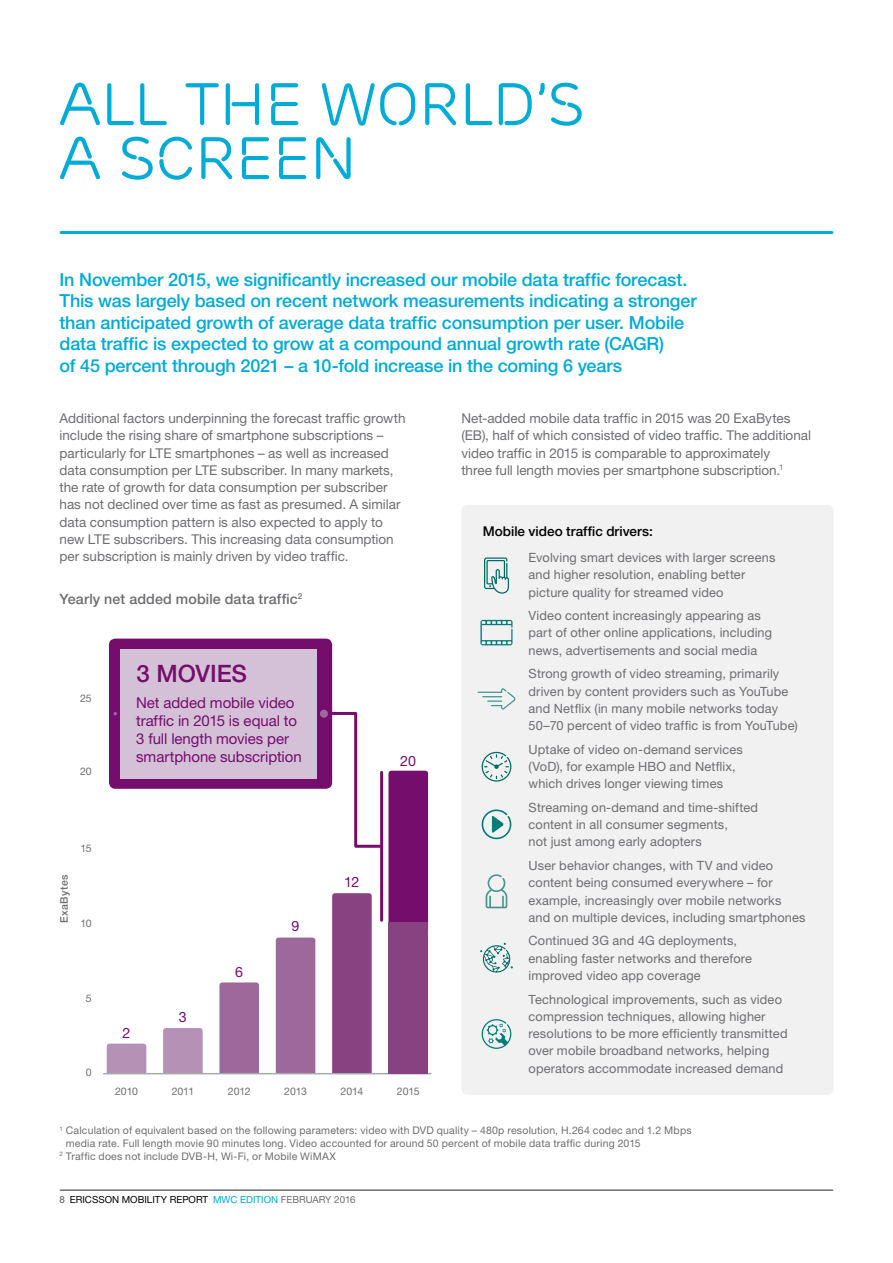
<style>
.page{position:relative;width:893px;height:1263px;background:#fff}
.page>*{position:absolute;margin:0;border:0;box-sizing:border-box;transform-origin:0 0}
.t1{font:60px/54px "Ericsson Capital";letter-spacing:-.01em;color:#00abd6}
.t2{font:500 24px "Ericsson Sans";letter-spacing:-.005em;color:#750d6c}
.t3{font:500 18px/21.6px "Ericsson Sans";letter-spacing:-.01em;color:#00abd6}
.t4{font:15px/18px "Ericsson Sans";letter-spacing:-.005em;color:#750d6c}
.t5{font:500 14.25px "Ericsson Sans";letter-spacing:.01em;color:#6d6e71}
.t6{font:14.25px "Ericsson Sans";color:#750d6c}
.t7{font:13.5px/17.2px "Ericsson Sans";color:#6d6e71}
.t8{font:500 13.5px "Ericsson Sans";color:#000}
.t9{font:12.75px/17.2px "Ericsson Sans";letter-spacing:.01em;color:#6d6e71}
.t10{font:10.5px "Ericsson Sans";letter-spacing:.015em;color:#6d6e71}
.t11{font:500 10.5px "Ericsson Sans";letter-spacing:.025em;color:#6d6e71}
.t12{font:9.75px "Ericsson Sans";color:#000}
.s1{font-weight:500;color:#6d6e71}
.s2{color:#00abd6}
.s3{color:#6d6e71}
</style>
<div class="page">
<hr style="left:60px;top:1189px;width:773px;height:2px;background:#6d6e71">
<div style="left:461px;top:505px;width:372px;height:590px;background:#f1f1f2;border-radius:6px"></div>
<div style="left:109px;top:639px;width:223px;height:150px;background:#750d6c;border-radius:6px"></div>
<div style="left:121px;top:649px;width:196px;height:129px;background:#d4c1d7"></div>
<div style="left:320px;top:710px;width:8px;height:8px;background:#9d699a;border-radius:50%"></div>
<hr style="left:61px;top:231px;width:771px;height:3px;background:#00abd6">
<svg style="left:482px;top:752px;width:29px;height:30px"></svg>
<svg style="left:482px;top:1019px;width:29px;height:30px"></svg>
<svg style="left:484px;top:557px;width:25px;height:37px"></svg>
<svg style="left:477px;top:688px;width:38px;height:21px"></svg>
<svg style="left:486px;top:874px;width:21px;height:34px"></svg>
<svg style="left:480px;top:943px;width:33px;height:29px"></svg>
<svg style="left:482px;top:809px;width:29px;height:30px"></svg>
<svg style="left:480px;top:620px;width:32px;height:25px"></svg>
<svg style="left:107px;top:1043px;width:39px;height:30px"></svg>
<div style="left:163px;top:1028px;width:40px;height:45px;background:#b691b6"></div>
<div style="left:219px;top:982px;width:40px;height:91px;background:#9d699a"></div>
<div style="left:276px;top:937px;width:39px;height:136px;background:#9d699a"></div>
<svg style="left:325px;top:710px;width:103px;height:363px"></svg>
<hr style="left:104px;top:1073px;width:327px;height:1px;background:#a7a9ac">
<div style="left:388px;top:922px;width:40px;height:151px;background:#884282"></div>
<hr style="left:380px;top:772px;width:3px;height:148px;background:#750d6c">
<h1 class="t1" style="left:58px;top:78px;width:528px">ALL THE WORLD’S<br>A SCREEN</h1>
<p class="t3" style="left:60px;top:268px;width:639px">In November 2015, we significantly increased our mobile data traffic forecast.<br>This was largely based on recent network measurements indicating a stronger than anticipated growth of average data traffic consumption per user. Mobile data traffic is expected to grow at a compound annual growth rate (CAGR)<br>of 45 percent through 2021 – a 10-fold increase in the coming 6 years</p>
<p class="t7" style="left:60px;top:410px;width:347px">Additional factors underpinning the forecast traffic growth include the rising share of smartphone subscriptions – particularly for LTE smartphones – as well as increased data consumption per LTE subscriber. In many markets, the rate of growth for data consumption per subscriber has not declined over time as fast as presumed. A similar data consumption pattern is also expected to apply to new LTE subscribers. This increasing data consumption per subscription is mainly driven by video traffic.</p>
<p class="t7" style="left:461px;top:410px;width:351px">Net-added mobile data traffic in 2015 was 20 ExaBytes (EB), half of which consisted of video traffic. The additional video traffic in 2015 is comparable to approximately<br>three full length movies per smartphone subscription.<sup>1</sup></p>
<p class="t8" style="left:483px;top:523px;width:171px">Mobile video traffic drivers:</p>
<p class="t9" style="left:529px;top:549px;width:248px">Evolving smart devices with larger screens and higher resolution, enabling better picture quality for streamed video</p>
<p class="t9" style="left:529px;top:607px;width:245px">Video content increasingly appearing as part of other online applications, including news, advertisements and social media</p>
<p class="t9" style="left:529px;top:665px;width:271px">Strong growth of video streaming, primarily driven by content providers such as YouTube and Netflix (in many mobile networks today 50–70 percent of video traffic is from YouTube)</p>
<p class="t9" style="left:529px;top:741px;width:216px">Uptake of video on-demand services (VoD), for example HBO and Netflix, which drives longer viewing times</p>
<p class="t9" style="left:529px;top:799px;width:231px">Streaming on-demand and time-shifted content in all consumer segments,<br>not just among early adopters</p>
<p class="t9" style="left:529px;top:857px;width:278px">User behavior changes, with TV and video content being consumed everywhere – for example, increasingly over mobile networks and on multiple devices, including smartphones</p>
<p class="t9" style="left:529px;top:932px;width:225px">Continued 3G and 4G deployments, enabling faster networks and therefore improved video app coverage</p>
<p class="t9" style="left:529px;top:990px;width:260px">Technological improvements, such as video compression techniques, allowing higher resolutions to be more efficiently transmitted over mobile broadband networks, helping operators accommodate increased demand</p>
<p class="t5" style="left:60px;top:590px;width:244px">Yearly net added mobile data traffic<sup>2</sup></p>
<h2 class="t2" style="left:137px;top:660px;width:112px">3 MOVIES</h2>
<p class="t4" style="left:136px;top:694px;width:167px">Net added mobile video traffic in 2015 is equal to<br>3 full length movies per smartphone subscription</p>
<p class="t10" style="left:80px;top:693px;width:13px">25</p>
<p class="t6" style="left:400px;top:753px;width:17px">20</p>
<p class="t10" style="left:80px;top:765px;width:13px">20</p>
<p class="t10" style="left:80px;top:843px;width:13px">15</p>
<p class="t11" style="left:58px;top:922px;width:49px;rotate:-90deg">ExaBytes</p>
<p class="t6" style="left:344px;top:874px;width:17px">12</p>
<p class="t10" style="left:80px;top:917px;width:13px">10</p>
<p class="t6" style="left:292px;top:918px;width:9px">9</p>
<p class="t6" style="left:235px;top:964px;width:9px">6</p>
<p class="t10" style="left:86px;top:992px;width:7px">5</p>
<p class="t6" style="left:179px;top:1009px;width:9px">3</p>
<p class="t6" style="left:122px;top:1025px;width:9px">2</p>
<p class="t10" style="left:86px;top:1067px;width:7px">0</p>
<p class="t10" style="left:115px;top:1085px;width:24px">2010</p>
<p class="t10" style="left:172px;top:1085px;width:24px">2011</p>
<p class="t10" style="left:228px;top:1085px;width:24px">2012</p>
<p class="t10" style="left:284px;top:1085px;width:24px">2013</p>
<p class="t10" style="left:341px;top:1085px;width:24px">2014</p>
<p class="t10" style="left:397px;top:1085px;width:24px">2015</p>
<p class="t10" style="left:60px;top:1125px;width:634px"><sup>1</sup> Calculation of equivalent based on the following parameters: video with DVD quality – 480p resolution, H.264 codec and 1.2 Mbps</p>
<p class="t10" style="left:66px;top:1137px;width:576px">media rate. Full length movie 90 minutes long. Video accounted for around 50 percent of mobile data traffic during 2015</p>
<p class="t10" style="left:60px;top:1150px;width:278px"><sup>2</sup> Traffic does not include DVB-H, Wi-Fi, or Mobile WiMAX</p>
<p class="t12" style="left:60px;top:1194px;width:297px"><span class="s1">8</span> ERICSSON MOBILITY REPORT <span class="s2">MWC EDITION</span> <span class="s3">FEBRUARY 2016</span></p>
</div>
